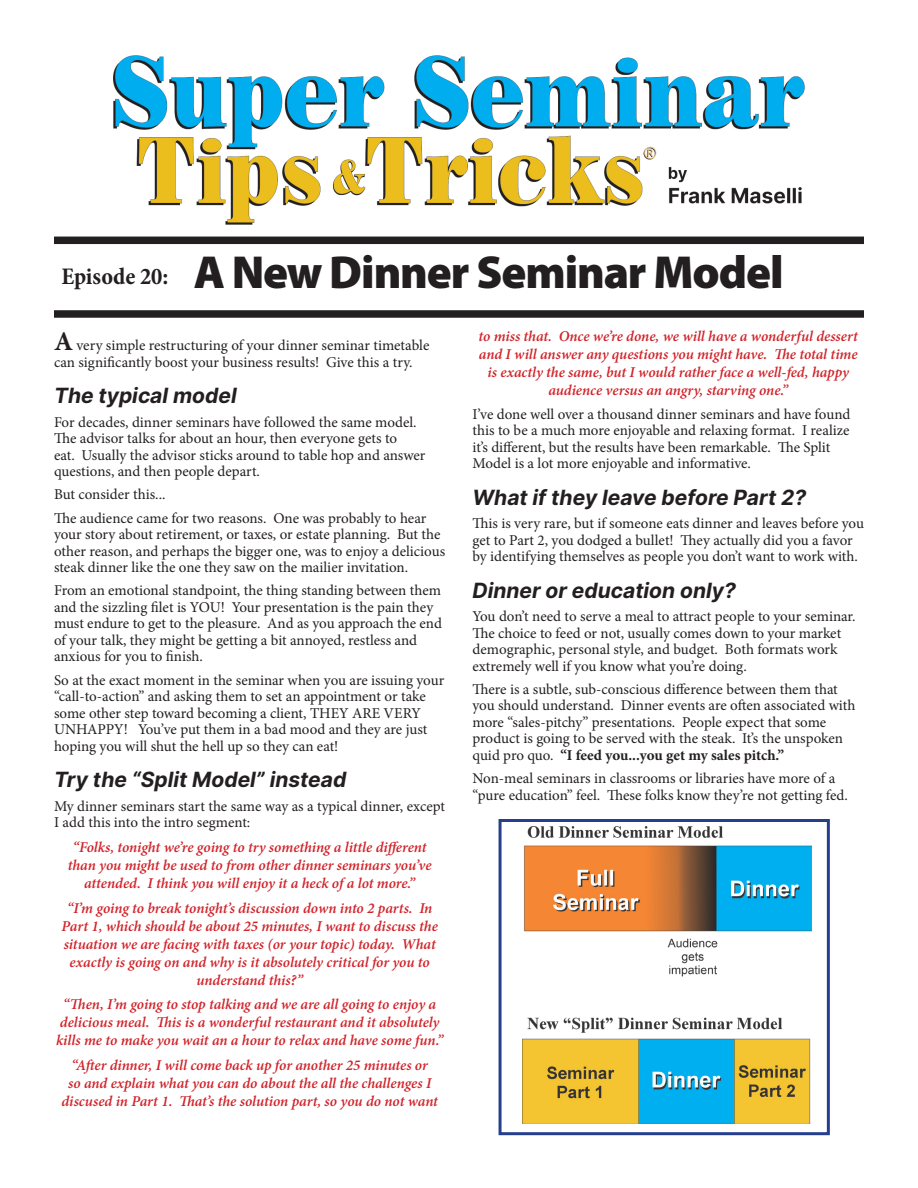
<style>
.page{position:relative;width:918px;height:1188px;background:#fff}
.page>*{position:absolute;margin:0;border:0;box-sizing:border-box;transform-origin:0 0}
.t1{font:46.5px "Myriad Variable Concept";letter-spacing:-.025em;color:#231f20}
.Episode{font:700 condensed 24px "Minion Pro";color:#231f20}
.Header_2{font:italic 700 21px "Inter";color:#231f20}
.Body_text{font:15px/16.5px "Minion Pro";letter-spacing:-.005em;color:#231f20}
.Script{font:italic 600 15px/18px "Minion Pro";letter-spacing:-.005em;color:#d1232a;text-align:center}
._1st_Paragraph{font:15px/16.5px "Minion Pro";color:#231f20}
.s1{font-weight:700;font-size:27px}
.s2{font-weight:700}
</style>
<div class="page">
<img style="left:113px;top:56px;width:692px;height:169px">
<div style="left:54px;top:237px;width:810px;height:7px;background:#231f20"></div>
<div style="left:54px;top:310px;width:810px;height:8px;background:#231f20"></div>
<img style="left:522px;top:826px;width:289px;height:297px">
<div style="left:499px;top:819px;width:331px;height:316px;border:3px solid #253f8e"></div>
<p class="Episode" style="left:62px;top:260px;width:108px">Episode 20:</p>
<p class="t1" style="left:194px;top:245px;width:591px">A New Dinner Seminar Model</p>
<p class="_1st_Paragraph" style="left:54px;top:337px;width:377px"><span class="s1">A</span> very simple restructuring of your dinner seminar timetable can significantly boost your business results! Give this a try.</p>
<p class="Header_2" style="left:54px;top:380px;width:184px">The typical model</p>
<p class="Body_text" style="left:54px;top:414px;width:373px">For decades, dinner seminars have followed the same model.<br>The advisor talks for about an hour, then everyone gets to<br>eat. Usually the advisor sticks around to table hop and answer questions, and then people depart.</p>
<p class="Body_text" style="left:54px;top:486px;width:113px">But consider this...</p>
<p class="Body_text" style="left:54px;top:510px;width:393px">The audience came for two reasons. One was probably to hear your story about retirement, or taxes, or estate planning. But the other reason, and perhaps the bigger one, was to enjoy a delicious steak dinner like the one they saw on the mailier invitation.</p>
<p class="Body_text" style="left:54px;top:582px;width:389px">From an emotional standpoint, the thing standing between them and the sizzling filet is YOU! Your presentation is the pain they must endure to get to the pleasure. And as you approach the end of your talk, they might be getting a bit annoyed, restless and anxious for you to finish.</p>
<p class="Body_text" style="left:54px;top:672px;width:392px">So at the exact moment in the seminar when you are issuing your “call-to-action” and asking them to set an appointment or take some other step toward becoming a client, THEY ARE VERY UNHAPPY! You’ve put them in a bad mood and they are just hoping you will shut the hell up so they can eat!</p>
<p class="Header_2" style="left:54px;top:764px;width:294px">Try the “Split Model” instead</p>
<p class="Body_text" style="left:54px;top:798px;width:392px">My dinner seminars start the same way as a typical dinner, except<br>I add this into the intro segment:</p>
<p class="Script" style="left:68px;top:838px;width:365px">“Folks, tonight we’re going to try something a little different than you might be used to from other dinner seminars you’ve attended. I think you will enjoy it a heck of a lot more.”</p>
<p class="Script" style="left:62px;top:899px;width:378px">“I’m going to break tonight’s discussion down into 2 parts. In Part 1, which should be about 25 minutes, I want to discuss the situation we are facing with taxes (or your topic) today. What exactly is going on and why is it absolutely critical for you to understand this?”</p>
<p class="Script" style="left:56px;top:995px;width:389px">“Then, I’m going to stop talking and we are all going to enjoy a delicious meal. This is a wonderful restaurant and it absolutely kills me to make you wait an a hour to relax and have some fun.”</p>
<p class="Script" style="left:61px;top:1056px;width:378px">“After dinner, I will come back up for another 25 minutes or<br>so and explain what you can do about the all the challenges I discused in Part 1. That’s the solution part, so you do not want</p>
<p class="Script" style="left:479px;top:327px;width:381px">to miss that. Once we’re done, we will have a wonderful dessert and I will answer any questions you might have. The total time is exactly the same, but I would rather face a well-fed, happy audience versus an angry, starving one.”</p>
<p class="Body_text" style="left:472px;top:406px;width:379px">I’ve done well over a thousand dinner seminars and have found this to be a much more enjoyable and relaxing format. I realize it’s different, but the results have been remarkable. The Split Model is a lot more enjoyable and informative.</p>
<p class="Header_2" style="left:472px;top:482px;width:335px">What if they leave before Part 2?</p>
<p class="Body_text" style="left:472px;top:515px;width:393px">This is very rare, but if someone eats dinner and leaves before you get to Part 2, you dodged a bullet! They actually did you a favor by identifying themselves as people you don’t want to work with.</p>
<p class="Header_2" style="left:472px;top:575px;width:265px">Dinner or education only?</p>
<p class="Body_text" style="left:472px;top:608px;width:385px">You don’t need to serve a meal to attract people to your seminar.<br>The choice to feed or not, usually comes down to your market demographic, personal style, and budget. Both formats work extremely well if you know what you’re doing.</p>
<p class="Body_text" style="left:472px;top:681px;width:385px">There is a subtle, sub-conscious difference between them that you should understand. Dinner events are often associated with more “sales-pitchy” presentations. People expect that some product is going to be served with the steak. It’s the unspoken quid pro quo. <span class="s2">“I feed you...you get my sales pitch.”</span></p>
<p class="Body_text" style="left:472px;top:770px;width:377px">Non-meal seminars in classrooms or libraries have more of a “pure education” feel. These folks know they’re not getting fed.</p>
</div>
